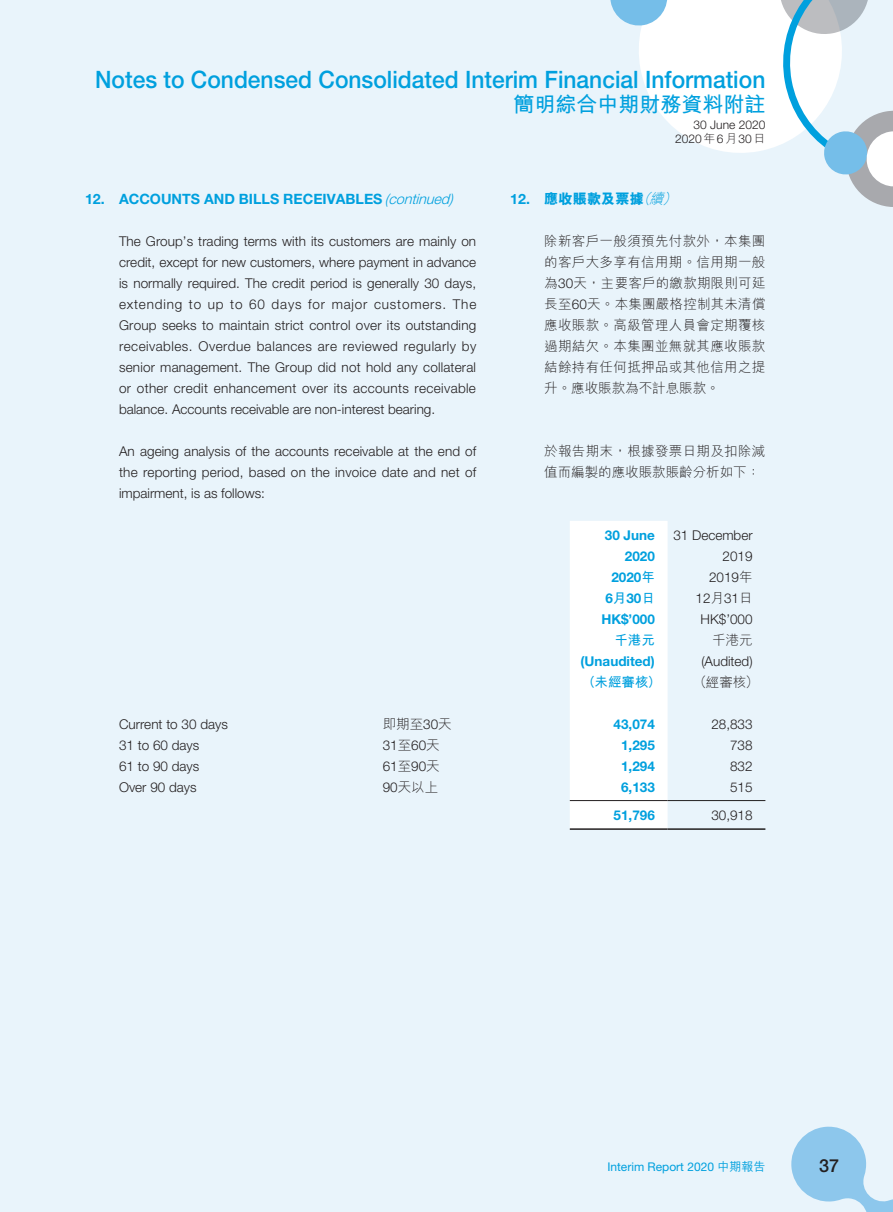
<style>
.page{position:relative;width:893px;height:1212px;background:#e9f4fb}
.page>*{position:absolute;margin:0;border:0;box-sizing:border-box;transform-origin:0 0}
.t1{font:500 24px "Helvetica Neue LT Std";color:#00a0de;scale:.95 1}
.t2{font:700 21px "M Hei HK";color:#00a0de}
.t3{font:500 18px "Helvetica Neue LT Std";color:#231f20}
.t4{font:700 14.25px "Helvetica Neue LT Std";color:#00a0de}
.t5{font:800 14.25px "M Hei HK";color:#00a0de}
.t6{font:300 13.5px/21px "Helvetica Neue LT Std";color:#231f20;text-align:justify}
.t7{font:300 13.5px/21px "M Hei HK";letter-spacing:.025em;color:#231f20;text-align:justify}
.t8{font:700 13.5px "Helvetica Neue LT Std";color:#00a0de}
.t9{font:300 13.5px/21px "M Hei HK";color:#231f20}
.t10{font:700 13.5px "M Hei HK";color:#00a0de}
.t11{font:12px "Helvetica Neue LT Std";color:#00a0de}
.t12{font:300 12px/14.2px "Helvetica Neue LT Std";color:#231f20;text-align:right}
.s1{font-family:"M Hei HK"}
.s2{font-weight:300;font-style:italic}
.s3{font-family:"Helvetica Neue LT Std";font-weight:700}
.s4{font-family:"Helvetica Neue LT Std"}
.s5{font-family:"M Hei HK";font-weight:500}
</style>
<div class="page">
<svg style="left:610px;top:0;width:283px;height:207px"></svg>
<svg style="left:791px;top:1126px;width:102px;height:86px"></svg>
<div style="left:570px;top:521px;width:98px;height:307px;background:#fff"></div>
<hr style="left:570px;top:800px;width:98px;height:1px;background:#231f20">
<hr style="left:668px;top:800px;width:97px;height:1px;background:#231f20">
<hr style="left:570px;top:828px;width:98px;height:2px;background:#231f20">
<hr style="left:668px;top:828px;width:97px;height:2px;background:#231f20">
<h1 class="t1" style="left:95px;top:65px;width:707px">Notes to Condensed Consolidated Interim Financial Information</h1>
<h2 class="t2" style="left:513px;top:89px;width:253px">簡明綜合中期財務資料附註</h2>
<p class="t12" style="left:675px;top:117px;width:92px">30 June 2020<br>2020<span class="s1">年</span>6<span class="s1">月</span>30<span class="s1">日</span></p>
<p class="t4" style="left:85px;top:190px;width:370px">12. ACCOUNTS AND BILLS RECEIVABLES <span class="s2">(continued)</span></p>
<p class="t6" style="left:119px;top:230px;width:359px">The Group’s trading terms with its customers are mainly on credit, except for new customers, where payment in advance is normally required. The credit period is generally 30 days, extending to up to 60 days for major customers. The Group seeks to maintain strict control over its outstanding receivables. Overdue balances are reviewed regularly by senior management. The Group did not hold any collateral or other credit enhancement over its accounts receivable balance. Accounts receivable are non-interest bearing.</p>
<p class="t6" style="left:119px;top:441px;width:359px">An ageing analysis of the accounts receivable at the end of the reporting period, based on the invoice date and net of impairment, is as follows:</p>
<p class="t5" style="left:510px;top:189px;width:173px"><span class="s3">12.</span> 應收賬款及票據<span class="s2">（續）</span></p>
<p class="t7" style="left:544px;top:230px;width:223px">除新客戶一般須預先付款外，本集團的客戶大多享有信用期。信用期一般為<span class="s4">30</span>天，主要客戶的繳款期限則可延長至<span class="s4">60</span>天。本集團嚴格控制其未清償應收賬款。高級管理人員會定期覆核過期結欠。本集團並無就其應收賬款結餘持有任何抵押品或其他信用之提升。應收賬款為不計息賬款。</p>
<p class="t9" style="left:544px;top:440px;width:223px">於報告期末，根據發票日期及扣除減值而編製的應收賬款賬齡分析如下：</p>
<p class="t8" style="left:605px;top:527px;width:52px">30 June</p>
<p class="t6" style="left:673px;top:524px;width:81px">31 December</p>
<p class="t8" style="left:625px;top:548px;width:32px">2020</p>
<p class="t6" style="left:723px;top:545px;width:32px">2019</p>
<p class="t8" style="left:611px;top:569px;width:45px">2020<span class="s1">年</span></p>
<p class="t6" style="left:709px;top:566px;width:45px">2019<span class="s1">年</span></p>
<p class="t8" style="left:605px;top:590px;width:51px">6<span class="s1">月</span>30<span class="s1">日</span></p>
<p class="t6" style="left:696px;top:587px;width:59px">12<span class="s1">月</span>31<span class="s1">日</span></p>
<p class="t8" style="left:601px;top:611px;width:55px">HK$’000</p>
<p class="t6" style="left:701px;top:609px;width:54px">HK$’000</p>
<p class="t10" style="left:614px;top:630px;width:42px">千港元</p>
<p class="t7" style="left:712px;top:629px;width:42px">千港元</p>
<p class="t8" style="left:581px;top:653px;width:76px">(Unaudited)</p>
<p class="t6" style="left:701px;top:651px;width:53px">(Audited)</p>
<p class="t10" style="left:582px;top:672px;width:80px">（未經審核）</p>
<p class="t7" style="left:693px;top:671px;width:67px">（經審核）</p>
<p class="t6" style="left:119px;top:714px;width:110px">Current to 30 days</p>
<p class="t7" style="left:383px;top:713px;width:71px">即期至<span class="s4">30</span>天</p>
<p class="t8" style="left:614px;top:716px;width:43px">43,074</p>
<p class="t6" style="left:711px;top:714px;width:43px">28,833</p>
<p class="t6" style="left:119px;top:735px;width:82px">31 to 60 days</p>
<p class="t6" style="left:383px;top:735px;width:59px">31<span class="s1">至</span>60<span class="s1">天</span></p>
<p class="t8" style="left:621px;top:737px;width:35px">1,295</p>
<p class="t6" style="left:730px;top:735px;width:24px">738</p>
<p class="t6" style="left:119px;top:756px;width:82px">61 to 90 days</p>
<p class="t6" style="left:383px;top:756px;width:59px">61<span class="s1">至</span>90<span class="s1">天</span></p>
<p class="t8" style="left:621px;top:758px;width:35px">1,294</p>
<p class="t6" style="left:730px;top:756px;width:24px">832</p>
<p class="t6" style="left:119px;top:777px;width:79px">Over 90 days</p>
<p class="t7" style="left:383px;top:776px;width:57px"><span class="s4">90</span>天以上</p>
<p class="t8" style="left:621px;top:779px;width:35px">6,133</p>
<p class="t6" style="left:730px;top:777px;width:24px">515</p>
<p class="t8" style="left:614px;top:807px;width:43px">51,796</p>
<p class="t6" style="left:711px;top:805px;width:43px">30,918</p>
<p class="t11" style="left:607px;top:1159px;width:160px">Interim Report 2020 <span class="s5">中期報告</span></p>
<h3 class="t3" style="left:819px;top:1154px;width:22px">37</h3>
</div>
